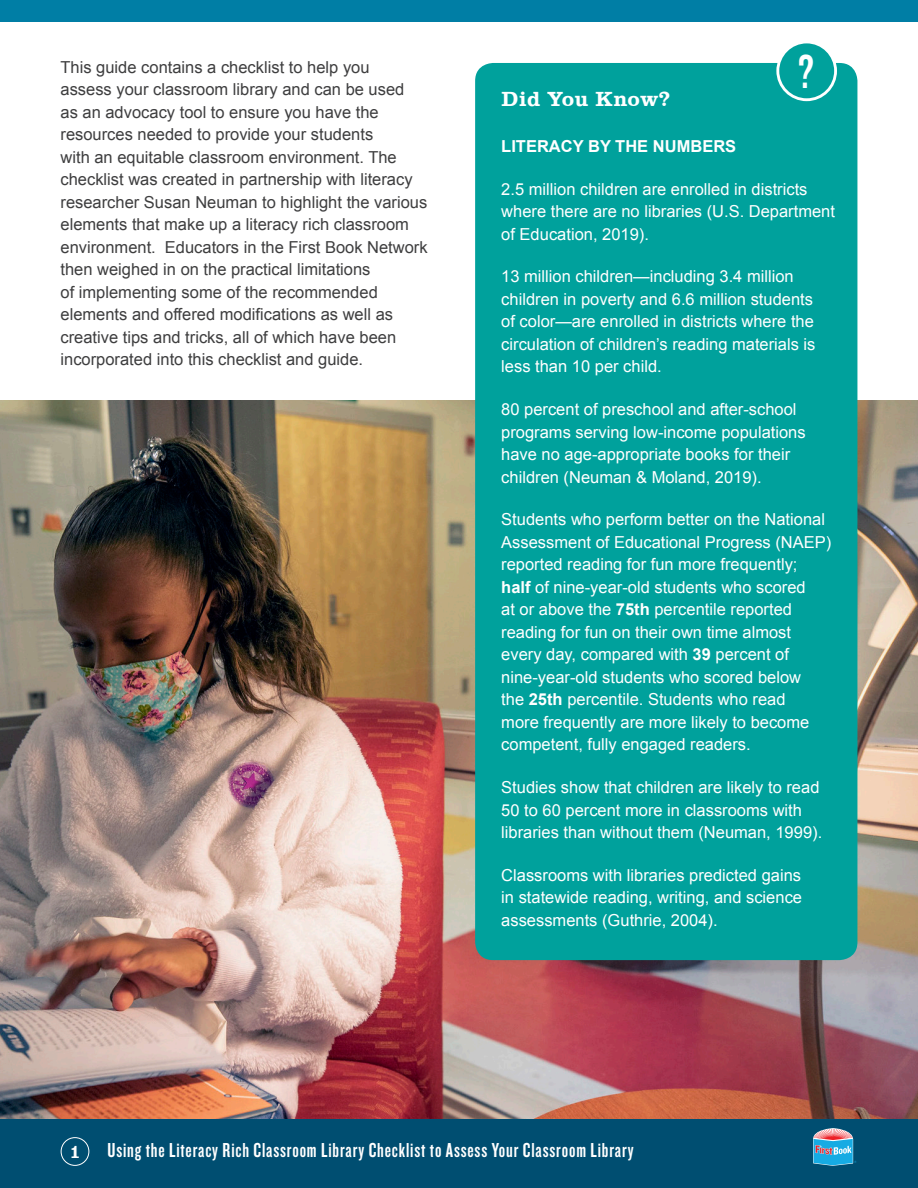
<style>
.page{position:relative;width:918px;height:1188px;background:#fff}
.page>*{position:absolute;margin:0;border:0;box-sizing:border-box;transform-origin:0 0}
.t1{font:49.5px "Knockout 48 Featherweight";color:#fff}
.t2{font:21px "Knockout 48 Featherweight";letter-spacing:.04em;color:#fff}
.t3{font:21px "Clarendon";letter-spacing:.01em;color:#fff}
.t4{font:18px "Clarendon";color:#fff}
.t5{font:16.5px/22.5px "Arial";color:#fff}
.t6{font:16.5px/22.5px "Arial";color:#3e3e3f}
.t7{font:700 16.5px "Arial";color:#fff}
.s1{font-weight:700}
</style>
<div class="page">
<img style="left:0;top:401px;width:918px;height:719px">
<div style="left:0;top:0;width:918px;height:22px;background:#007ea5"></div>
<div style="left:0;top:1120px;width:918px;height:68px;background:#004e71"></div>
<svg style="left:813px;top:1128px;width:43px;height:38px;background:#619cbd"></svg>
<div style="left:61px;top:1137px;width:28px;height:29px;border:1px solid #fff;border-radius:50%"></div>
<div style="left:475px;top:63px;width:382px;height:897px;background:#00a19c;border-radius:18px"></div>
<div style="left:778px;top:42px;width:58px;height:58px;background:#00a19c;border-radius:50%"></div>
<div style="left:776px;top:41px;width:61px;height:60px;border:3px solid #fff;border-radius:50%"></div>
<p class="t6" style="left:61px;top:56px;width:369px">This guide contains a checklist to help you<br>assess your classroom library and can be used<br>as an advocacy tool to ensure you have the resources needed to provide your students<br>with an equitable classroom environment. The checklist was created in partnership with literacy researcher Susan Neuman to highlight the various elements that make up a literacy rich classroom environment. Educators in the First Book Network then weighed in on the practical limitations<br>of implementing some of the recommended elements and offered modifications as well as creative tips and tricks, all of which have been incorporated into this checklist and guide.</p>
<p class="t1" style="left:799px;top:41px;width:17px">?</p>
<p class="t3" style="left:501px;top:87px;width:171px">Did You Know?</p>
<p class="t7" style="left:501px;top:136px;width:236px">LITERACY BY THE NUMBERS</p>
<p class="t5" style="left:501px;top:178px;width:335px">2.5 million children are enrolled in districts where there are no libraries (U.S. Department of Education, 2019).</p>
<p class="t5" style="left:501px;top:265px;width:316px">13 million children—including 3.4 million children in poverty and 6.6 million students of color—are enrolled in districts where the circulation of children’s reading materials is less than 10 per child.</p>
<p class="t5" style="left:501px;top:398px;width:306px">80 percent of preschool and after-school programs serving low-income populations have no age-appropriate books for their children (Neuman &amp; Moland, 2019).</p>
<p class="t5" style="left:501px;top:508px;width:332px">Students who perform better on the National Assessment of Educational Progress (NAEP) reported reading for fun more frequently;<br><span class="s1">half</span> of nine-year-old students who scored<br>at or above the <span class="s1">75th</span> percentile reported reading for fun on their own time almost every day, compared with <span class="s1">39</span> percent of nine-year-old students who scored below<br>the <span class="s1">25th</span> percentile. Students who read<br>more frequently are more likely to become competent, fully engaged readers.</p>
<p class="t5" style="left:501px;top:776px;width:322px">Studies show that children are likely to read<br>50 to 60 percent more in classrooms with libraries than without them (Neuman, 1999).</p>
<p class="t5" style="left:501px;top:864px;width:302px;text-align:justify">Classrooms with libraries predicted gains in statewide reading, writing, and science assessments (Guthrie, 2004).</p>
<p class="t4" style="left:70px;top:1141px;width:12px">1</p>
<p class="t2" style="left:108px;top:1138px;width:528px">Using the Literacy Rich Classroom Library Checklist to Assess Your Classroom Library</p>
</div>
